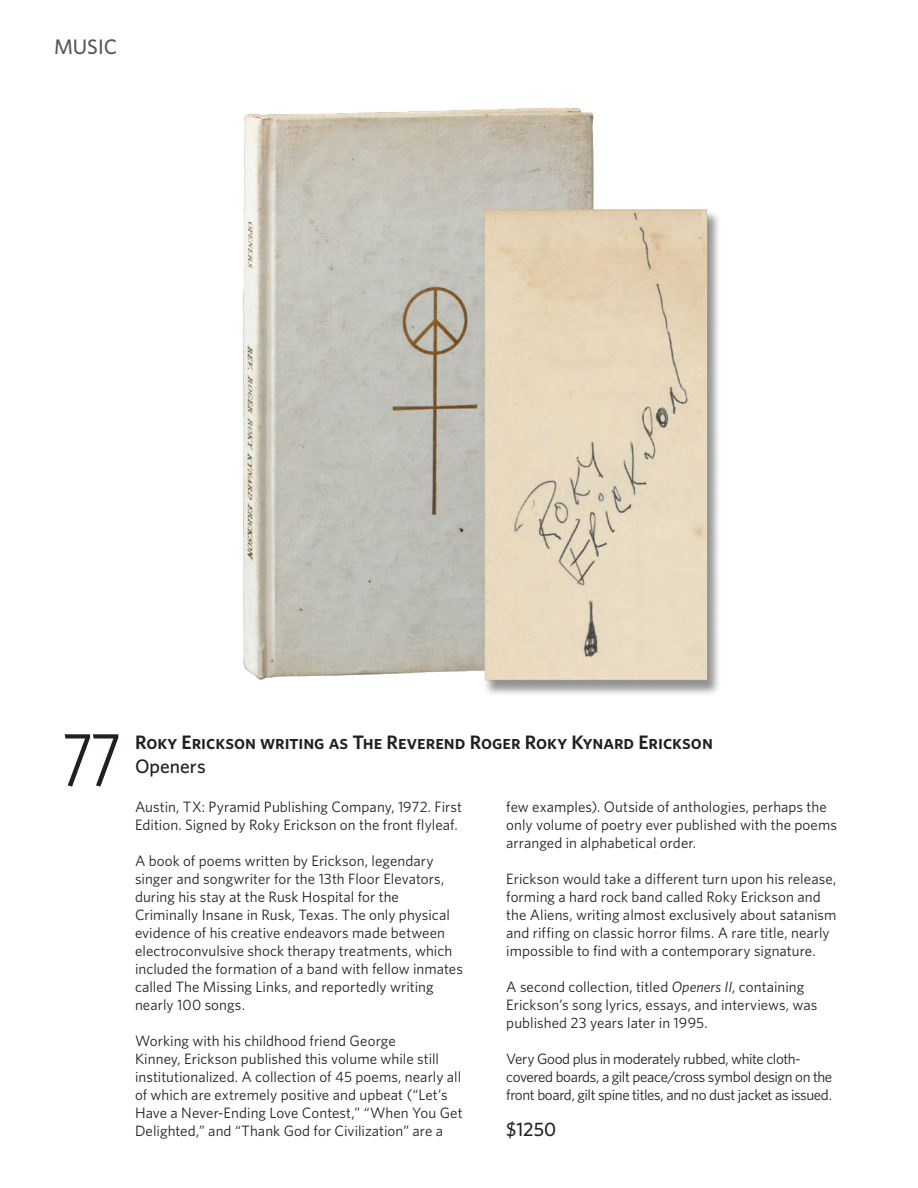
<style>
.page{position:relative;width:918px;height:1188px;background:#fff}
.page>*{position:absolute;margin:0;border:0;box-sizing:border-box;transform-origin:0 0}
.numbers{font:condensed 75px "Whitney HTF";color:#231f20}
.t1{font:500 21px "Whitney HTF";color:#57585a}
.author{font:19.5px "Whitney HTF Semi Bold SC";color:#231f20}
.price{font:500 19.5px "Whitney HTF";color:#231f20}
.body_copy{font:15px/18px "Whitney HTF";color:#231f20}
.body_copy-2{font:15px/18px "Whitney HTF";letter-spacing:-.025em;color:#231f20}
.s1{font-style:italic}
</style>
<div class="page">
<img style="left:243px;top:108px;width:476px;height:586px">
<p class="t1" style="left:54px;top:34px;width:65px">MUSIC</p>
<p class="numbers" style="left:63px;top:718px;width:58px">77</p>
<p class="author" style="left:135px;top:731px;width:579px">Roky Erickson writing as The Reverend Roger Roky Kynard Erickson</p>
<p class="price" style="left:135px;top:754px;width:72px">Openers</p>
<p class="body_copy" style="left:135px;top:797px;width:329px">Austin, TX: Pyramid Publishing Company, 1972. First<br>Edition. Signed by Roky Erickson on the front flyleaf.</p>
<p class="body_copy" style="left:135px;top:851px;width:330px">A book of poems written by Erickson, legendary singer and songwriter for the 13th Floor Elevators, during his stay at the Rusk Hospital for the Criminally Insane in Rusk, Texas. The only physical evidence of his creative endeavors made between electroconvulsive shock therapy treatments, which included the formation of a band with fellow inmates called The Missing Links, and reportedly writing nearly 100 songs.</p>
<p class="body_copy" style="left:135px;top:1031px;width:329px">Working with his childhood friend George<br>Kinney, Erickson published this volume while still institutionalized. A collection of 45 poems, nearly all of which are extremely positive and upbeat (“Let’s Have a Never-Ending Love Contest,” “When You Get Delighted,” and “Thank God for Civilization” are a</p>
<p class="body_copy" style="left:506px;top:797px;width:332px">few examples). Outside of anthologies, perhaps the only volume of poetry ever published with the poems arranged in alphabetical order.</p>
<p class="body_copy" style="left:506px;top:869px;width:332px">Erickson would take a different turn upon his release, forming a hard rock band called Roky Erickson and the Aliens, writing almost exclusively about satanism and riffing on classic horror films. A rare title, nearly impossible to find with a contemporary signature.</p>
<p class="body_copy" style="left:506px;top:977px;width:313px">A second collection, titled <span class="s1">Openers II</span>, containing<br>Erickson’s song lyrics, essays, and interviews, was published 23 years later in 1995.</p>
<p class="body_copy-2" style="left:506px;top:1049px;width:328px">Very Good plus in moderately rubbed, white cloth&shy;covered boards, a gilt peace/cross symbol design on the front board, gilt spine titles, and no dust jacket as issued.</p>
<p class="price" style="left:506px;top:1117px;width:52px">$1250</p>
</div>
